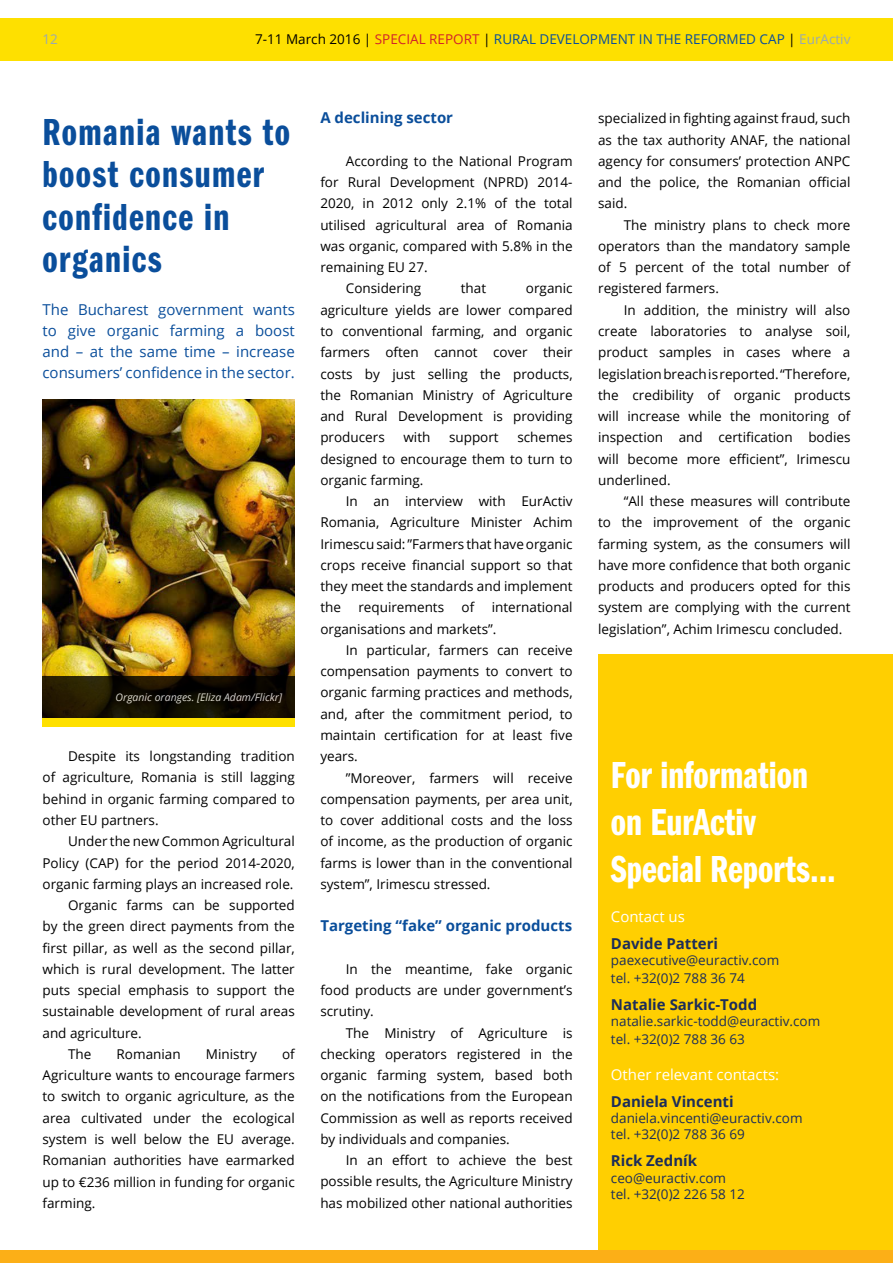
<style>
.page{position:relative;width:893px;height:1263px;background:#fff}
.page>*{position:absolute;margin:0;border:0;box-sizing:border-box;transform-origin:0 0}
.t1{font:39px/42.5px "ITC Franklin Gothic Std Dm Cp";letter-spacing:.035em;color:#0a4e9b}
.t2{font:39px/46.8px "ITC Franklin Gothic Std Dm Cp";color:#fff}
.t3{font:15px/21.3px "Open Sans";color:#0a4e9b;text-align:justify}
.t4{font:700 15px "Open Sans";color:#1c2d5a}
.t5{font:700 15px "Open Sans";color:#0a4e9b}
.t6{font:15px "Open Sans";color:#fff}
.t7{font:13.5px/21.3px "Open Sans";color:#000;text-align:justify}
.t8{font:13.5px/18px "Open Sans";color:#1c2d5a}
.t9{font:13.5px "Open Sans";color:#0a4e9b}
.t10{font:13.5px "Open Sans";color:#9aa9b1}
.t11{font:italic 10.5px "Open Sans";color:#fff}
.s1{color:#000}
.s2{color:#d2232a}
.s3{color:#9aa9b1}
</style>
<div class="page">
<div style="left:598px;top:655px;width:295px;height:608px;background:#ffcf01"></div>
<div style="left:0;top:18px;width:893px;height:42px;background:#fee000"></div>
<div style="left:0;top:1250px;width:893px;height:13px;background:#fcaf17"></div>
<img style="left:43px;top:400px;width:252px;height:276px">
<svg style="left:43px;top:676px;width:252px;height:43px;background:#1a1401"></svg>
<div style="left:43px;top:719px;width:252px;height:8px;background:#fee000"></div>
<p class="t10" style="left:43px;top:30px;width:17px">12</p>
<p class="t9" style="left:255px;top:30px;width:597px"><span class="s1">7-11 March 2016 |</span> <span class="s2">SPECIAL REPORT</span> <span class="s1">|</span> RURAL DEVELOPMENT IN THE REFORMED CAP <span class="s1">|</span> <span class="s3">EurActiv</span></p>
<h1 class="t1" style="left:43px;top:111px;width:249px">Romania wants to boost consumer confidence in organics</h1>
<p class="t3" style="left:43px;top:298px;width:254px">The Bucharest government wants to give organic farming a boost and – at the same time – increase consumers’ confidence in the sector.</p>
<p class="t11" style="left:116px;top:690px;width:168px">Organic oranges. [Eliza Adam/Flickr]</p>
<p class="t7" style="left:43px;top:745px;width:254px;text-indent:26px">Despite its longstanding tradition of agriculture, Romania is still lagging behind in organic farming compared to other EU partners.</p>
<p class="t7" style="left:68px;top:830px;width:228px">Under the new Common Agricultural</p>
<p class="t7" style="left:43px;top:852px;width:254px">Policy (CAP) for the period 2014-2020,</p>
<p class="t7" style="left:43px;top:873px;width:252px">organic farming plays an increased role.</p>
<p class="t7" style="left:68px;top:894px;width:228px">Organic farms can be supported</p>
<p class="t7" style="left:43px;top:915px;width:254px">by the green direct payments from the</p>
<p class="t7" style="left:43px;top:937px;width:254px">first pillar, as well as the second pillar,</p>
<p class="t7" style="left:43px;top:958px;width:254px">which is rural development. The latter</p>
<p class="t7" style="left:43px;top:979px;width:254px">puts special emphasis to support the</p>
<p class="t7" style="left:43px;top:1000px;width:254px">sustainable development of rural areas</p>
<p class="t7" style="left:43px;top:1022px;width:101px">and agriculture.</p>
<p class="t7" style="left:68px;top:1043px;width:25px">The</p>
<p class="t7" style="left:117px;top:1043px;width:66px">Romanian</p>
<p class="t7" style="left:206px;top:1043px;width:52px">Ministry</p>
<p class="t7" style="left:43px;top:1043px;width:254px;text-indent:240px">of Agriculture wants to encourage farmers to switch to organic agriculture, as the area cultivated under the ecological system is well below the EU average.<br>Romanian authorities have earmarked up to €236 million in funding for organic farming.</p>
<p class="t5" style="left:320px;top:107px;width:134px">A declining sector</p>
<p class="t7" style="left:346px;top:150px;width:228px">According to the National Program</p>
<p class="t7" style="left:320px;top:171px;width:254px">for Rural Development (NPRD) 2014-</p>
<p class="t7" style="left:320px;top:192px;width:254px">2020, in 2012 only 2.1% of the total</p>
<p class="t7" style="left:320px;top:214px;width:254px">utilised agricultural area of Romania</p>
<p class="t7" style="left:320px;top:235px;width:254px">was organic, compared with 5.8% in the</p>
<p class="t7" style="left:320px;top:256px;width:109px">remaining EU 27.</p>
<p class="t7" style="left:346px;top:278px;width:77px">Considering</p>
<p class="t7" style="left:461px;top:278px;width:27px">that</p>
<p class="t7" style="left:320px;top:278px;width:254px;text-indent:206px">organic agriculture yields are lower compared to conventional farming, and organic farmers often cannot cover their costs by just selling the products, the Romanian Ministry of Agriculture and Rural Development is providing producers</p>
<p class="t7" style="left:320px;top:426px;width:254px;text-indent:197px">schemes designed to encourage them to turn to organic farming.</p>
<p class="t7" style="left:320px;top:490px;width:254px;text-indent:26px">In an interview with EurActiv Romania, Agriculture Minister Achim Irimescu said: ”Farmers that have organic crops receive financial support so that they meet the standards and implement the</p>
<p class="t7" style="left:403px;top:426px;width:28px">with</p>
<p class="t7" style="left:449px;top:426px;width:51px">support</p>
<p class="t7" style="left:358px;top:596px;width:87px">requirements</p>
<p class="t7" style="left:462px;top:596px;width:14px">of</p>
<p class="t7" style="left:320px;top:596px;width:254px;text-indent:171px">international organisations and markets”.</p>
<p class="t7" style="left:320px;top:639px;width:254px;text-indent:26px">In particular, farmers can receive compensation payments to convert to organic farming practices and methods, and, after the commitment period, to maintain certification for at least five years.</p>
<p class="t7" style="left:320px;top:767px;width:254px;text-indent:26px">”Moreover, farmers will receive compensation payments, per area unit, to cover additional costs and the loss of income, as the production of organic farms is lower than in the conventional system”, Irimescu stressed.</p>
<p class="t5" style="left:320px;top:915px;width:253px">Targeting “fake” organic products</p>
<p class="t7" style="left:320px;top:958px;width:254px;text-indent:26px">In the meantime, fake organic food products are under government’s scrutiny.</p>
<p class="t7" style="left:320px;top:1022px;width:254px;text-indent:26px">The Ministry of Agriculture is checking operators registered in the organic farming system, based both on the notifications from the European Commission as well as reports received by individuals and companies.</p>
<p class="t7" style="left:320px;top:1149px;width:254px;text-indent:26px">In an effort to achieve the best possible results, the Agriculture Ministry has mobilized other national authorities</p>
<p class="t7" style="left:598px;top:107px;width:254px">specialized in fighting against fraud, such as the tax authority ANAF, the national agency for consumers’ protection ANPC and the police, the Romanian official said.</p>
<p class="t7" style="left:598px;top:214px;width:254px;text-indent:26px">The ministry plans to check more operators than the mandatory sample of 5 percent of the total number of registered farmers.</p>
<p class="t7" style="left:598px;top:299px;width:254px;text-indent:26px">In addition, the ministry will also create laboratories to analyse soil, product samples in cases where a legislation breach is reported. “Therefore, the credibility of organic products will increase while the monitoring of inspection and certification bodies will become more efficient”, Irimescu underlined.</p>
<p class="t7" style="left:598px;top:490px;width:254px;text-indent:26px">“All these measures will contribute to the improvement of the organic farming system, as the consumers will have more confidence that both organic products and producers opted for this system are complying with the current legislation”, Achim Irimescu concluded.</p>
<h1 class="t2" style="left:611px;top:752px;width:226px">For information on EurActiv<br>Special Reports...</h1>
<p class="t6" style="left:611px;top:906px;width:76px">Contact us</p>
<p class="t4" style="left:611px;top:932px;width:109px">Davide Patteri</p>
<p class="t8" style="left:611px;top:950px;width:170px">paexecutive@euractiv.com tel. +32(0)2 788 36 74</p>
<p class="t4" style="left:611px;top:994px;width:148px">Natalie Sarkic-Todd</p>
<p class="t8" style="left:611px;top:1012px;width:211px">natalie.sarkic-todd@euractiv.com tel. +32(0)2 788 36 63</p>
<p class="t6" style="left:611px;top:1064px;width:170px">Other relevant contacts:</p>
<p class="t4" style="left:611px;top:1091px;width:124px">Daniela Vincenti</p>
<p class="t8" style="left:611px;top:1110px;width:193px;line-height:16.2px">daniela.vincenti@euractiv.com tel. +32(0)2 788 36 69</p>
<p class="t4" style="left:611px;top:1150px;width:88px">Rick Zedník</p>
<p class="t8" style="left:611px;top:1169px;width:136px;line-height:16.2px">ceo@euractiv.com tel. +32(0)2 226 58 12</p>
</div>
